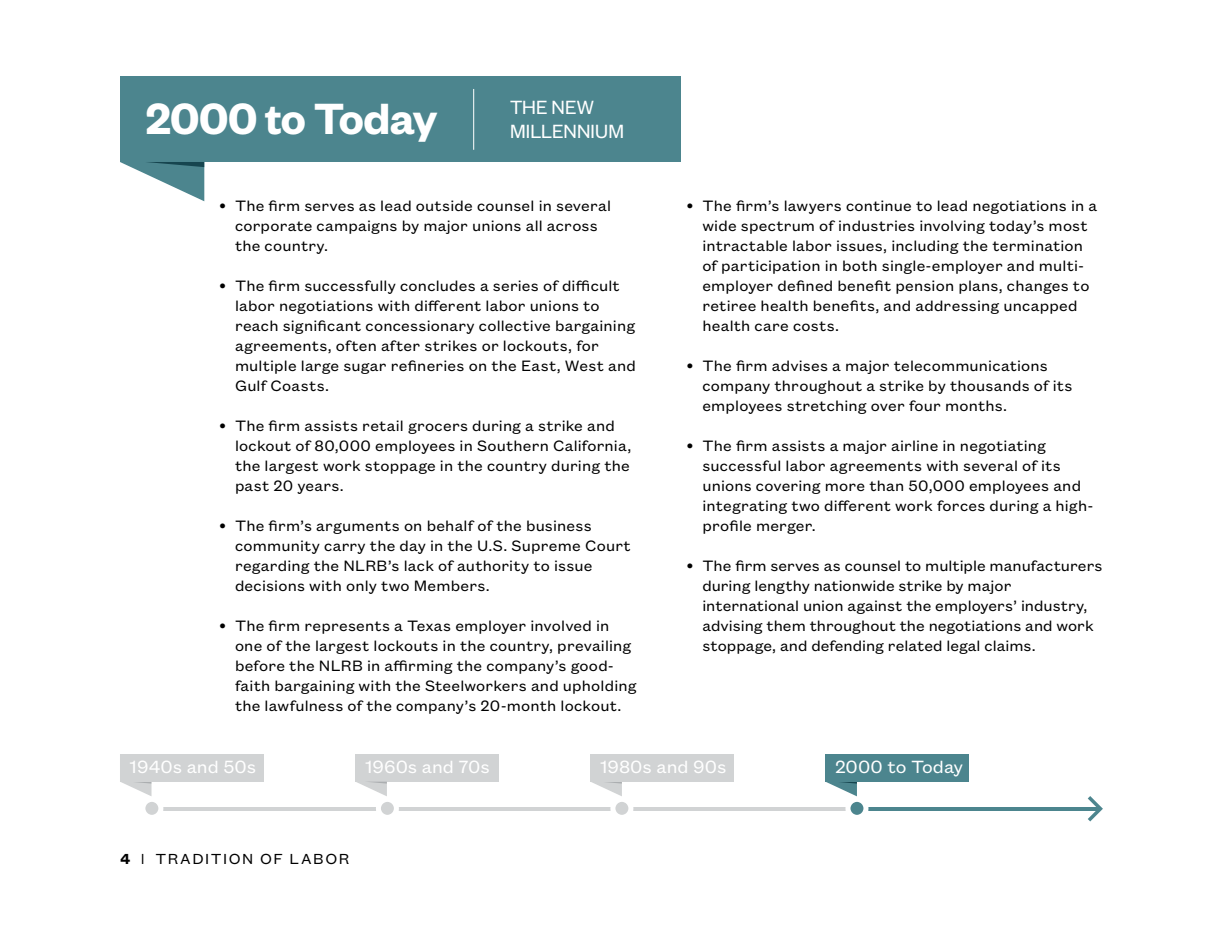
<style>
.page{position:relative;width:1224px;height:936px;background:#fff}
.page>*{position:absolute;margin:0;border:0;box-sizing:border-box;transform-origin:0 0}
.Heading_2{font:600 48px "Founders Grotesk";letter-spacing:-.01em;color:#fff}
.Heading_2-2{font:21px/24px "Founders Grotesk";letter-spacing:.01em;color:#fff}
.Heading_2-3{font:19.4px "Founders Grotesk Text";color:#fff}
.t1{font:16.4px/20px "Founders Grotesk Text";letter-spacing:.01em;color:#000}
.t2{font:16px "Founders Grotesk Text";letter-spacing:.095em;color:#000}
.s1{font-size:20px}
.s2{font-weight:600}
</style>
<div class="page">
<div style="left:120px;top:77px;width:561px;height:85px;background:#4c858e"></div>
<svg style="left:120px;top:162px;width:84px;height:39px"></svg>
<hr style="left:473px;top:89px;width:1px;height:61px;background:#fff">
<hr style="left:622px;top:807px;width:235px;height:4px;background:#d1d3d4">
<hr style="left:857px;top:807px;width:241px;height:4px;background:#4c858e">
<hr style="left:151px;top:807px;width:236px;height:4px;background:#d1d3d4">
<hr style="left:387px;top:807px;width:235px;height:4px;background:#d1d3d4">
<div style="left:143px;top:799px;width:18px;height:18px;background:#d1d3d4;border-radius:50%"></div>
<div style="left:140px;top:797px;width:23px;height:23px;border:5px solid #fff;border-radius:50%"></div>
<div style="left:378px;top:799px;width:18px;height:18px;background:#d1d3d4;border-radius:50%"></div>
<div style="left:376px;top:797px;width:23px;height:23px;border:5px solid #fff;border-radius:50%"></div>
<div style="left:613px;top:799px;width:18px;height:18px;background:#d1d3d4;border-radius:50%"></div>
<div style="left:610px;top:797px;width:23px;height:23px;border:5px solid #fff;border-radius:50%"></div>
<div style="left:848px;top:799px;width:18px;height:18px;background:#4c858e;border-radius:50%"></div>
<div style="left:845px;top:797px;width:23px;height:23px;border:5px solid #fff;border-radius:50%"></div>
<svg style="left:121px;top:782px;width:31px;height:14px"></svg>
<div style="left:120px;top:754px;width:144px;height:28px;background:#d1d3d4"></div>
<div style="left:355px;top:754px;width:144px;height:28px;background:#d1d3d4"></div>
<svg style="left:357px;top:781px;width:30px;height:15px"></svg>
<svg style="left:592px;top:782px;width:30px;height:14px"></svg>
<div style="left:590px;top:754px;width:144px;height:28px;background:#d1d3d4"></div>
<svg style="left:826px;top:782px;width:31px;height:14px"></svg>
<div style="left:825px;top:754px;width:144px;height:28px;background:#4c858e"></div>
<svg style="left:1087px;top:796px;width:16px;height:26px"></svg>
<p class="Heading_2" style="left:146px;top:89px;width:293px">2000 to Today</p>
<p class="Heading_2-2" style="left:510px;top:94px;width:116px">THE NEW<br>MILLENNIUM</p>
<p class="t1" style="left:235px;top:194px;width:378px;text-indent:-16px"><span class="s1">•</span> The firm serves as lead outside counsel in several corporate campaigns by major unions all across the country.</p>
<p class="t1" style="left:235px;top:274px;width:402px;text-indent:-16px"><span class="s1">•</span> The firm successfully concludes a series of difficult labor negotiations with different labor unions to reach significant concessionary collective bargaining agreements, often after strikes or lockouts, for multiple large sugar refineries on the East, West and Gulf Coasts.</p>
<p class="t1" style="left:235px;top:414px;width:398px;text-indent:-16px"><span class="s1">•</span> The firm assists retail grocers during a strike and lockout of 80,000 employees in Southern California, the largest work stoppage in the country during the past 20 years.</p>
<p class="t1" style="left:235px;top:514px;width:397px;text-indent:-16px"><span class="s1">•</span> The firm’s arguments on behalf of the business community carry the day in the U.S. Supreme Court regarding the NLRB’s lack of authority to issue decisions with only two Members.</p>
<p class="t1" style="left:235px;top:614px;width:403px;text-indent:-16px"><span class="s1">•</span> The firm represents a Texas employer involved in one of the largest lockouts in the country, prevailing before the NLRB in affirming the company’s good&shy;faith bargaining with the Steelworkers and upholding the lawfulness of the company’s 20-month lockout.</p>
<p class="t1" style="left:702px;top:194px;width:396px;text-indent:-16px"><span class="s1">•</span> The firm’s lawyers continue to lead negotiations in a wide spectrum of industries involving today’s most intractable labor issues, including the termination of participation in both single-employer and multi&shy;employer defined benefit pension plans, changes to retiree health benefits, and addressing uncapped health care costs.</p>
<p class="t1" style="left:702px;top:354px;width:372px;text-indent:-16px"><span class="s1">•</span> The firm advises a major telecommunications company throughout a strike by thousands of its employees stretching over four months.</p>
<p class="t1" style="left:702px;top:434px;width:393px;text-indent:-16px"><span class="s1">•</span> The firm assists a major airline in negotiating successful labor agreements with several of its unions covering more than 50,000 employees and integrating two different work forces during a high&shy;profile merger.</p>
<p class="t1" style="left:702px;top:554px;width:402px;text-indent:-16px"><span class="s1">•</span> The firm serves as counsel to multiple manufacturers during lengthy nationwide strike by major international union against the employers’ industry, advising them throughout the negotiations and work stoppage, and defending related legal claims.</p>
<p class="Heading_2-3" style="left:130px;top:754px;width:128px">1940s and 50s</p>
<p class="Heading_2-3" style="left:365px;top:754px;width:127px">1960s and 70s</p>
<p class="Heading_2-3" style="left:600px;top:754px;width:128px">1980s and 90s</p>
<p class="Heading_2-3" style="left:835px;top:754px;width:130px">2000 to Today</p>
<p class="t2" style="left:120px;top:848px;width:231px"><span class="s2">4</span> | TRADITION OF LABOR</p>
</div>
